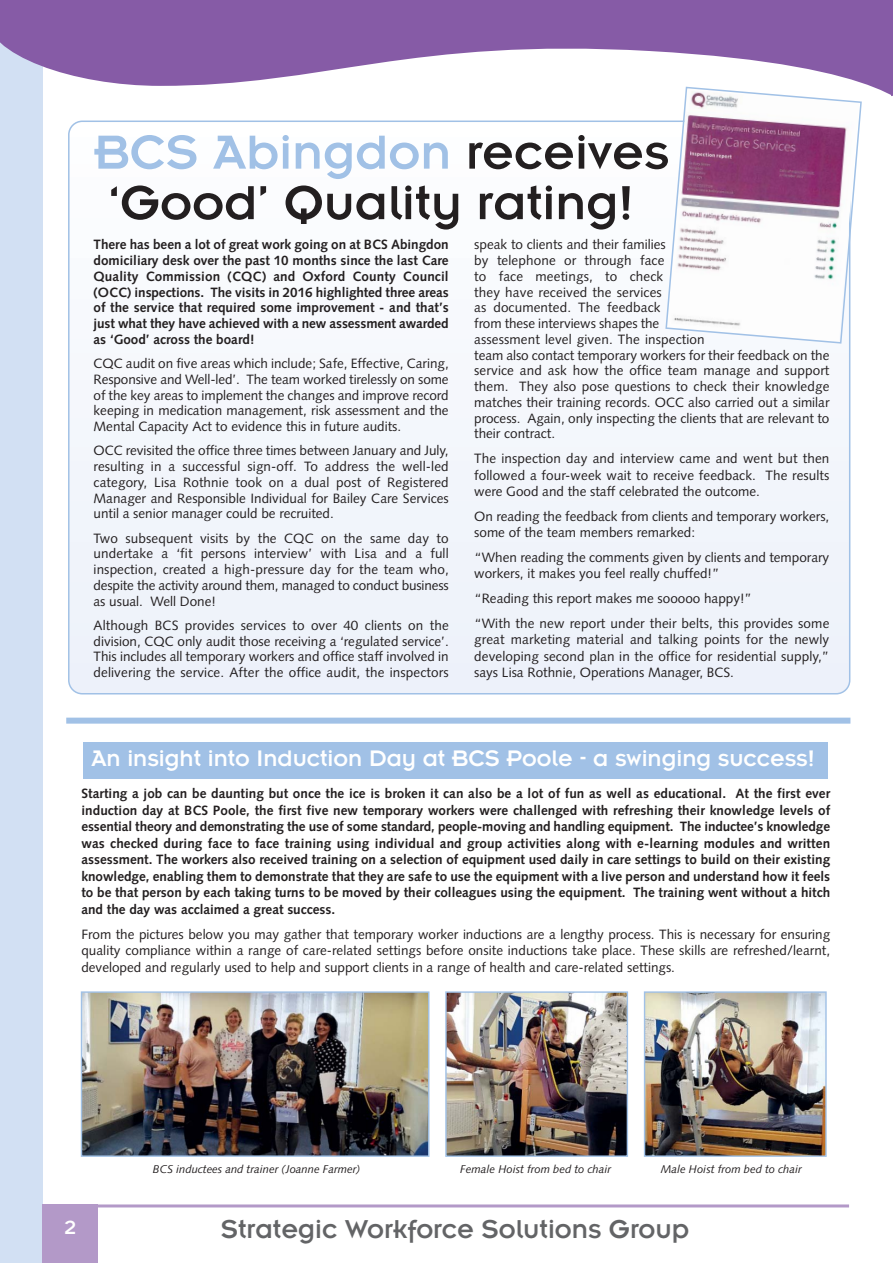
<style>
.page{position:relative;width:893px;height:1263px;background:#fff}
.page>*{position:absolute;margin:0;border:0;box-sizing:border-box;transform-origin:0 0}
.t1{font:52.5px/50.6px "Insignia";color:#231f20}
.t2{font:28.5px "Insignia";color:#636466}
.t3{font:24.75px "Insignia";color:#fff}
.t4{font:21px "Insignia";color:#fff}
.t5{font:13.5px/15.8px "Syntax";color:#231f20;text-align:justify}
.t6{font:700 13.5px/16.5px "Syntax";color:#231f20;text-align:justify}
.t7{font:italic 11.25px "Syntax";color:#231f20}
.s1{color:#a1c1e6}
</style>
<div class="page">
<svg style="left:68px;top:121px;width:782px;height:573px"></svg>
<div style="left:0;top:0;width:43px;height:1263px;background:#d2e0f3"></div>
<div style="left:43px;top:1204px;width:55px;height:59px;background:#b399c8"></div>
<hr style="left:96px;top:1204px;width:753px;height:3px;background:#b399c8">
<svg style="left:0;top:0;width:893px;height:96px;fill:#865ba6"></svg>
<svg style="left:665px;top:86px;width:198px;height:258px"></svg>
<div style="left:66px;top:718px;width:784px;height:6px;background:#a1c1e6"></div>
<img style="left:83px;top:993px;width:344px;height:162px">
<div style="left:81px;top:991px;width:348px;height:166px;border:1px solid #a1c1e6"></div>
<img style="left:447px;top:993px;width:179px;height:162px">
<div style="left:445px;top:991px;width:183px;height:166px;border:1px solid #a1c1e6"></div>
<img style="left:646px;top:993px;width:179px;height:162px">
<div style="left:644px;top:991px;width:183px;height:166px;border:1px solid #a1c1e6"></div>
<div style="left:83px;top:742px;width:745px;height:36px;background:#a1c1e6"></div>
<h1 class="t1" style="left:94px;top:131px;width:577px"><span class="s1">BCS Abingdon</span> receives ‘Good’ Quality rating!</h1>
<p class="t6" style="left:94px;top:238px;width:357px;line-height:15.8px">There has been a lot of great work going on at BCS Abingdon domiciliary desk over the past 10 months since the last Care Quality Commission (CQC) and Oxford County Council (OCC) inspections. The visits in 2016 highlighted three areas of the service that required some improvement - and that’s just what they have achieved with a new assessment awarded as ‘Good’ across the board!</p>
<p class="t5" style="left:94px;top:357px;width:357px">CQC audit on five areas which include; Safe, Effective, Caring, Responsive and Well-led’. The team worked tirelessly on some of the key areas to implement the changes and improve record keeping in medication management, risk assessment and the Mental Capacity Act to evidence this in future audits.</p>
<p class="t5" style="left:94px;top:444px;width:357px">OCC revisited the office three times between January and July, resulting in a successful sign-off. To address the well-led category, Lisa Rothnie took on a dual post of Registered Manager and Responsible Individual for Bailey Care Services until a senior manager could be recruited.</p>
<p class="t5" style="left:94px;top:531px;width:357px">Two subsequent visits by the CQC on the same day to undertake a ‘fit persons interview’ with Lisa and a full inspection, created a high-pressure day for the team who, despite the activity around them, managed to conduct business as usual. Well Done!</p>
<p class="t5" style="left:94px;top:619px;width:357px">Although BCS provides services to over 40 clients on the division, CQC only audit those receiving a ‘regulated service’.<br>This includes all temporary workers and office staff involved in delivering the service. After the office audit, the inspectors</p>
<p class="t5" style="left:474px;top:238px;width:357px;text-align:left">speak to clients and their families<br>by telephone or through face<br>to face meetings, to check<br>they have received the services<br>as documented. The feedback<br>from these interviews shapes the<br>assessment level given. The inspection<br>team also contact temporary workers for their feedback on the service and ask how the office team manage and support them. They also pose questions to check their knowledge matches their training records. OCC also carried out a similar process. Again, only inspecting the clients that are relevant to their contract.</p>
<p class="t5" style="left:474px;top:452px;width:357px;line-height:16.4px">The inspection day and interview came and went but then followed a four-week wait to receive feedback. The results were Good and the staff celebrated the outcome.</p>
<p class="t5" style="left:474px;top:509px;width:357px;line-height:16.4px">On reading the feedback from clients and temporary workers, some of the team members remarked:</p>
<p class="t5" style="left:474px;top:550px;width:357px;line-height:16.4px">“When reading the comments given by clients and temporary workers, it makes you feel really chuffed!”</p>
<p class="t5" style="left:474px;top:587px;width:357px;line-height:24.9px">“Reading this report makes me sooooo happy!”<br>“With the new report under their belts, this provides some</p>
<p class="t5" style="left:474px;top:633px;width:357px;line-height:16.4px">great marketing material and talking points for the newly developing second plan in the office for residential supply,” says Lisa Rothnie, Operations Manager, BCS.</p>
<h3 class="t3" style="left:91px;top:750px;width:725px">An insight into Induction Day at BCS Poole - a swinging success!</h3>
<p class="t6" style="left:81px;top:786px;width:750px">Starting a job can be daunting but once the ice is broken it can also be a lot of fun as well as educational. At the first ever induction day at BCS Poole, the first five new temporary workers were challenged with refreshing their knowledge levels of essential theory and demonstrating the use of some standard, people-moving and handling equipment. The inductee’s knowledge was checked during face to face training using individual and group activities along with e-learning modules and written assessment. The workers also received training on a selection of equipment used daily in care settings to build on their existing knowledge, enabling them to demonstrate that they are safe to use the equipment with a live person and understand how it feels to be that person by each taking turns to be moved by their colleagues using the equipment. The training went without a hitch and the day was acclaimed a great success.</p>
<p class="t5" style="left:81px;top:927px;width:750px;line-height:16.5px">From the pictures below you may gather that temporary worker inductions are a lengthy process. This is necessary for ensuring quality compliance within a range of care-related settings before onsite inductions take place. These skills are refreshed/learnt, developed and regularly used to help and support clients in a range of health and care-related settings.</p>
<p class="t7" style="left:153px;top:1165px;width:209px">BCS inductees and trainer (Joanne Farmer)</p>
<p class="t7" style="left:460px;top:1165px;width:153px">Female Hoist from bed to chair</p>
<p class="t7" style="left:661px;top:1165px;width:143px">Male Hoist from bed to chair</p>
<h3 class="t4" style="left:64px;top:1220px;width:13px">2</h3>
<h2 class="t2" style="left:221px;top:1220px;width:470px">Strategic Workforce Solutions Group</h2>
</div>
